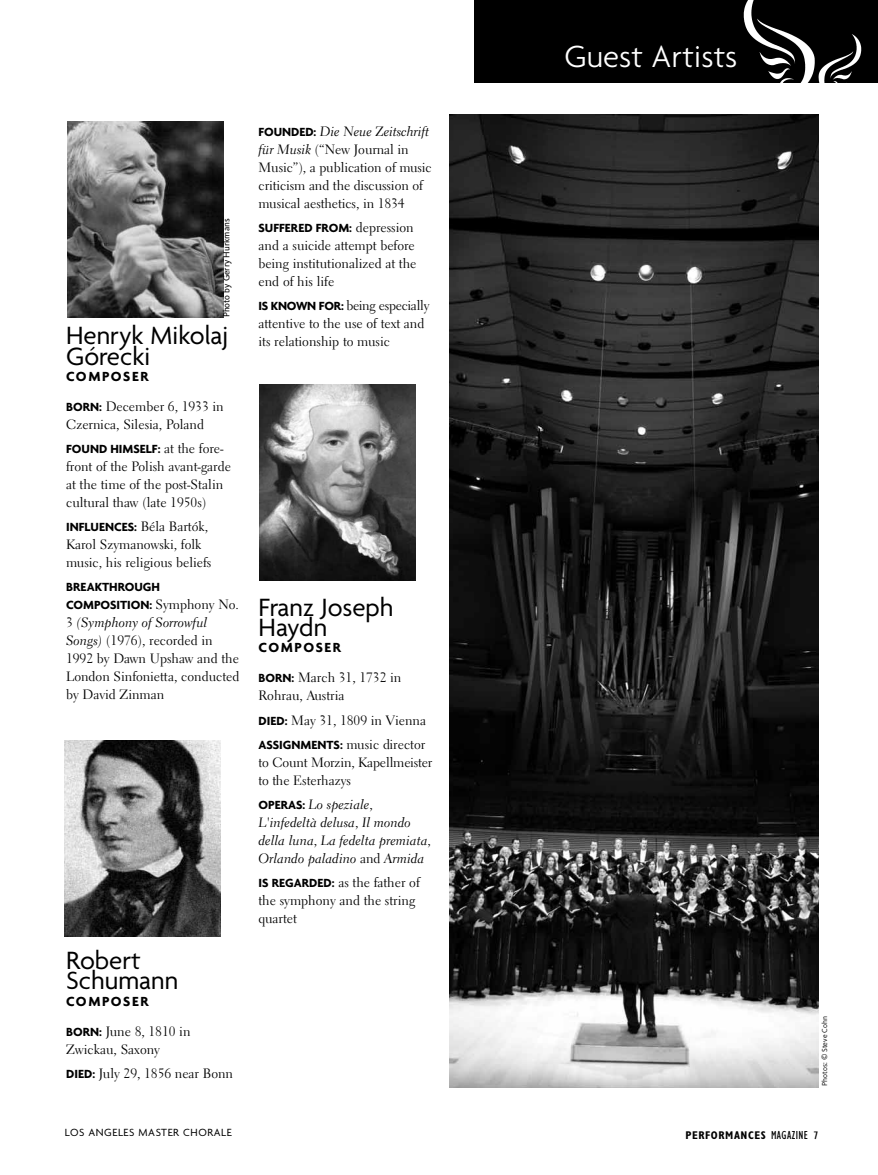
<style>
.page{position:relative;width:878px;height:1175px;background:#fff}
.page>*{position:absolute;margin:0;border:0;box-sizing:border-box;transform-origin:0 0}
.t1{font:300 33px "Agenda";color:#fff}
.t2{font:27px/20.2px "Agenda";color:#000}
.t3{font:700 14.25px "Agenda";letter-spacing:.11em;color:#000}
.t4{font:13.5px/18px "Electra LH";color:#000}
.t5{font:13.5px/18px "Electra LH Cursive";color:#000}
.t6{font:700 12.75px/18px "Agenda";color:#000}
.t7{font:11.25px "Agenda";letter-spacing:.05em;color:#000}
.t8{font:700 condensed 11.25px "Gill Sans";letter-spacing:.05em;color:#000}
.t9{font:9px "Kievit";color:#000}
.t10{font:7.5px "Kievit";letter-spacing:.005em;color:#000}
.s1{font-family:"Agenda";font-weight:700;font-size:12.75px}
.s2{font-family:"Electra LH";font-weight:400;font-size:13.5px}
.s3{font-family:"Electra LH"}
.s4{font-family:"Electra LH Cursive"}
.s5{font-weight:400;font-size:12px}
.s6{font-weight:400}
</style>
<div class="page">
<img style="left:68px;top:122px;width:155px;height:195px">
<img style="left:65px;top:740px;width:155px;height:196px">
<img style="left:260px;top:385px;width:155px;height:195px">
<div style="left:474px;top:0;width:404px;height:82px;background:#000"></div>
<img style="left:743px;top:0;width:119px;height:82px">
<img style="left:450px;top:115px;width:368px;height:972px">
<p class="t9" style="left:223px;top:317px;width:100px;rotate:-90deg">Photo by Gerry Hurkmans</p>
<h2 class="t2" style="left:66px;top:328px;width:163px">Henryk Mikolaj<br>Górecki</h2>
<p class="t3" style="left:66px;top:371px;width:84px">COMPOSER</p>
<p class="t4" style="left:66px;top:399px;width:159px"><span class="s1">BORN:</span> December 6, 1933 in<br>Czernica, Silesia, Poland</p>
<p class="t6" style="left:66px;top:441px;width:159px">FOUND HIMSELF: <span class="s2">at the fore-</span></p>
<p class="t4" style="left:66px;top:459px;width:166px">front of the Polish avant-garde at the time of the post-Stalin cultural thaw (late 1950s)</p>
<p class="t6" style="left:66px;top:519px;width:143px">INFLUENCES: <span class="s2">Béla Bartók,</span></p>
<p class="t4" style="left:66px;top:537px;width:147px">Karol Szymanowski, folk music, his religious beliefs</p>
<p class="t6" style="left:66px;top:579px;width:174px">BREAKTHROUGH<br>COMPOSITION: <span class="s2">Symphony No.</span></p>
<p class="t5" style="left:66px;top:615px;width:143px"><span class="s3">3</span> (Symphony of Sorrowful</p>
<p class="t4" style="left:66px;top:633px;width:175px"><span class="s4">Songs)</span> (1976), recorded in<br>1992 by Dawn Upshaw and the<br>London Sinfonietta, conducted by David Zinman</p>
<h2 class="t2" style="left:66px;top:952px;width:114px">Robert<br>Schumann</h2>
<p class="t3" style="left:66px;top:995px;width:84px">COMPOSER</p>
<p class="t4" style="left:66px;top:1023px;width:126px"><span class="s1">BORN:</span> June 8, 1810 in<br>Zwickau, Saxony</p>
<p class="t4" style="left:66px;top:1065px;width:168px"><span class="s1">DIED:</span> July 29, 1856 near Bonn</p>
<p class="t7" style="left:65px;top:1127px;width:168px">LOS ANGELES MASTER CHORALE</p>
<p class="t5" style="left:258px;top:124px;width:172px"><span class="s1">FOUNDED:</span> Die Neue Zeitschrift</p>
<p class="t4" style="left:258px;top:142px;width:175px"><span class="s4">für Musik</span> (“New Journal in<br>Music”), a publication of music criticism and the discussion of musical aesthetics, in 1834</p>
<p class="t6" style="left:258px;top:220px;width:157px">SUFFERED FROM: <span class="s2">depression</span></p>
<p class="t4" style="left:258px;top:238px;width:159px;text-align:justify">and a suicide attempt before being institutionalized at the end of his life</p>
<p class="t4" style="left:258px;top:298px;width:172px"><span class="s1">IS KNOWN FOR:</span> being especially attentive to the use of text and its relationship to music</p>
<h2 class="t2" style="left:258px;top:599px;width:136px">Franz Joseph<br>Haydn</h2>
<p class="t3" style="left:258px;top:642px;width:84px">COMPOSER</p>
<p class="t4" style="left:258px;top:670px;width:144px"><span class="s1">BORN:</span> March 31, 1732 in<br>Rohrau, Austria</p>
<p class="t4" style="left:258px;top:709px;width:169px;line-height:24px"><span class="s1">DIED:</span> May 31, 1809 in Vienna<br><span class="s1">ASSIGNMENTS:</span> music director</p>
<p class="t4" style="left:258px;top:754px;width:175px">to Count Morzin, Kapellmeister to the Esterhazys</p>
<p class="t5" style="left:258px;top:796px;width:174px"><span class="s1">OPERAS:</span> Lo speziale<span class="s3">,<br></span>L'infedeltà delusa<span class="s3">,</span> Il mondo della luna<span class="s3">,</span> La fedelta premiata<span class="s3">,<br></span>Orlando paladino <span class="s3">and</span> Armida</p>
<p class="t4" style="left:258px;top:874px;width:163px"><span class="s1">IS REGARDED:</span> as the father of the symphony and the string quartet</p>
<h1 class="t1" style="left:564px;top:43px;width:174px">Guest Artists</h1>
<p class="t10" style="left:821px;top:1085px;width:71px;rotate:-90deg">Photos: © Steve Cohn</p>
<p class="t8" style="left:685px;top:1131px;width:134px">PERFORMANCES <span class="s5">MAGAZINE</span> <span class="s6">7</span></p>
</div>
